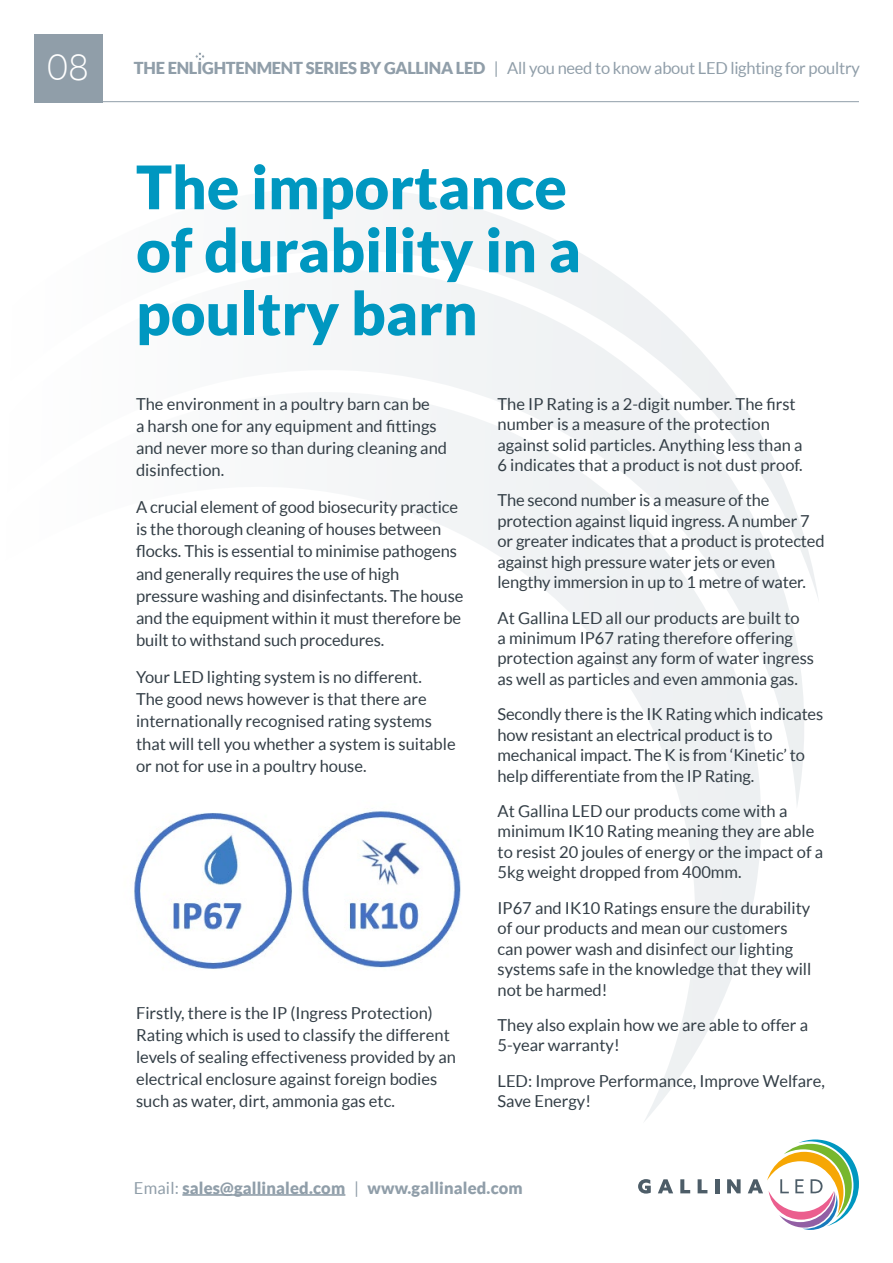
<style>
.page{position:relative;width:893px;height:1263px;background:#fff}
.page>*{position:absolute;margin:0;border:0;box-sizing:border-box;transform-origin:0 0}
.t1{font:900 60px/63px "Lato";color:#0097c0}
.t2{font:300 36px "Lato";color:#fff}
.t3{font:16.5px/20.4px "Lato";color:#333e46}
.t4{font:16.5px "Lato";letter-spacing:-.015em;color:#909ea9}
.t5{font:900 16.5px "Lato";letter-spacing:.01em;color:#909ea9}
.s1{font-weight:900}
.s2{font-weight:400}
</style>
<div class="page">
<svg style="left:353px;top:205px;width:463px;height:561px"></svg>
<svg style="left:348px;top:330px;width:454px;height:792px"></svg>
<div style="left:34px;top:34px;width:68px;height:68px;background:#909ea9"></div>
<hr style="left:34px;top:101px;width:825px;height:1px;background:#909ea9">
<svg style="left:195px;top:52px;width:10px;height:9px"></svg>
<svg style="left:638px;top:1179px;width:13px;height:14px"></svg>
<svg style="left:658px;top:1179px;width:15px;height:14px"></svg>
<svg style="left:680px;top:1179px;width:10px;height:14px"></svg>
<svg style="left:698px;top:1179px;width:9px;height:14px"></svg>
<div style="left:715px;top:1179px;width:5px;height:14px;background:#4d5d68"></div>
<svg style="left:727px;top:1179px;width:14px;height:14px"></svg>
<svg style="left:748px;top:1139px;width:111px;height:91px"></svg>
<hr style="left:182px;top:1194px;width:163px;height:2px;background:#909ea9">
<img style="left:134px;top:813px;width:159px;height:156px">
<img style="left:301px;top:801px;width:167px;height:179px">
<h2 class="t2" style="left:47px;top:48px;width:43px">08</h2>
<p class="t4" style="left:134px;top:59px;width:727px"><span class="s1">THE ENLIGHTENMENT SERIES BY GALLINA LED</span> | All you need to know about LED lighting for poultry</p>
<h1 class="t1" style="left:136px;top:155px;width:446px">The importance of durability in a poultry barn</h1>
<p class="t3" style="left:136px;top:392px;width:312px;line-height:22.2px">The environment in a poultry barn can be<br>a harsh one for any equipment and fittings and never more so than during cleaning and disinfection.</p>
<p class="t3" style="left:136px;top:496px;width:329px;line-height:22.2px">A crucial element of good biosecurity practice is the thorough cleaning of houses between flocks. This is essential to minimise pathogens and generally requires the use of high pressure washing and disinfectants. The house and the equipment within it must therefore be built to withstand such procedures.</p>
<p class="t3" style="left:136px;top:666px;width:321px;line-height:22.2px">Your LED lighting system is no different.<br>The good news however is that there are internationally recognised rating systems that will tell you whether a system is suitable or not for use in a poultry house.</p>
<p class="t3" style="left:136px;top:1001px;width:321px;line-height:22.2px">Firstly, there is the IP (Ingress Protection)<br>Rating which is used to classify the different levels of sealing effectiveness provided by an electrical enclosure against foreign bodies such as water, dirt, ammonia gas etc.</p>
<p class="t3" style="left:497px;top:393px;width:307px">The IP Rating is a 2-digit number. The first number is a measure of the protection against solid particles. Anything less than a 6 indicates that a product is not dust proof.</p>
<p class="t3" style="left:497px;top:490px;width:329px">The second number is a measure of the protection against liquid ingress. A number 7 or greater indicates that a product is protected against high pressure water jets or even lengthy immersion in up to 1 metre of water.</p>
<p class="t3" style="left:497px;top:607px;width:318px">At Gallina LED all our products are built to<br>a minimum IP67 rating therefore offering protection against any form of water ingress as well as particles and even ammonia gas.</p>
<p class="t3" style="left:497px;top:704px;width:327px">Secondly there is the IK Rating which indicates how resistant an electrical product is to mechanical impact. The K is from ‘Kinetic’ to help differentiate from the IP Rating.</p>
<p class="t3" style="left:497px;top:801px;width:327px">At Gallina LED our products come with a minimum IK10 Rating meaning they are able to resist 20 joules of energy or the impact of a 5kg weight dropped from 400mm.</p>
<p class="t3" style="left:497px;top:897px;width:315px">IP67 and IK10 Ratings ensure the durability of our products and mean our customers can power wash and disinfect our lighting systems safe in the knowledge that they will not be harmed!</p>
<p class="t3" style="left:497px;top:1015px;width:312px">They also explain how we are able to offer a<br>5-year warranty!</p>
<p class="t3" style="left:497px;top:1070px;width:329px">LED: Improve Performance, Improve Welfare,<br>Save Energy!</p>
<p class="t5" style="left:134px;top:1178px;width:390px"><span class="s2">Email:</span> sales@gallinaled.com <span class="s2">|</span> www.gallinaled.com</p>
</div>
